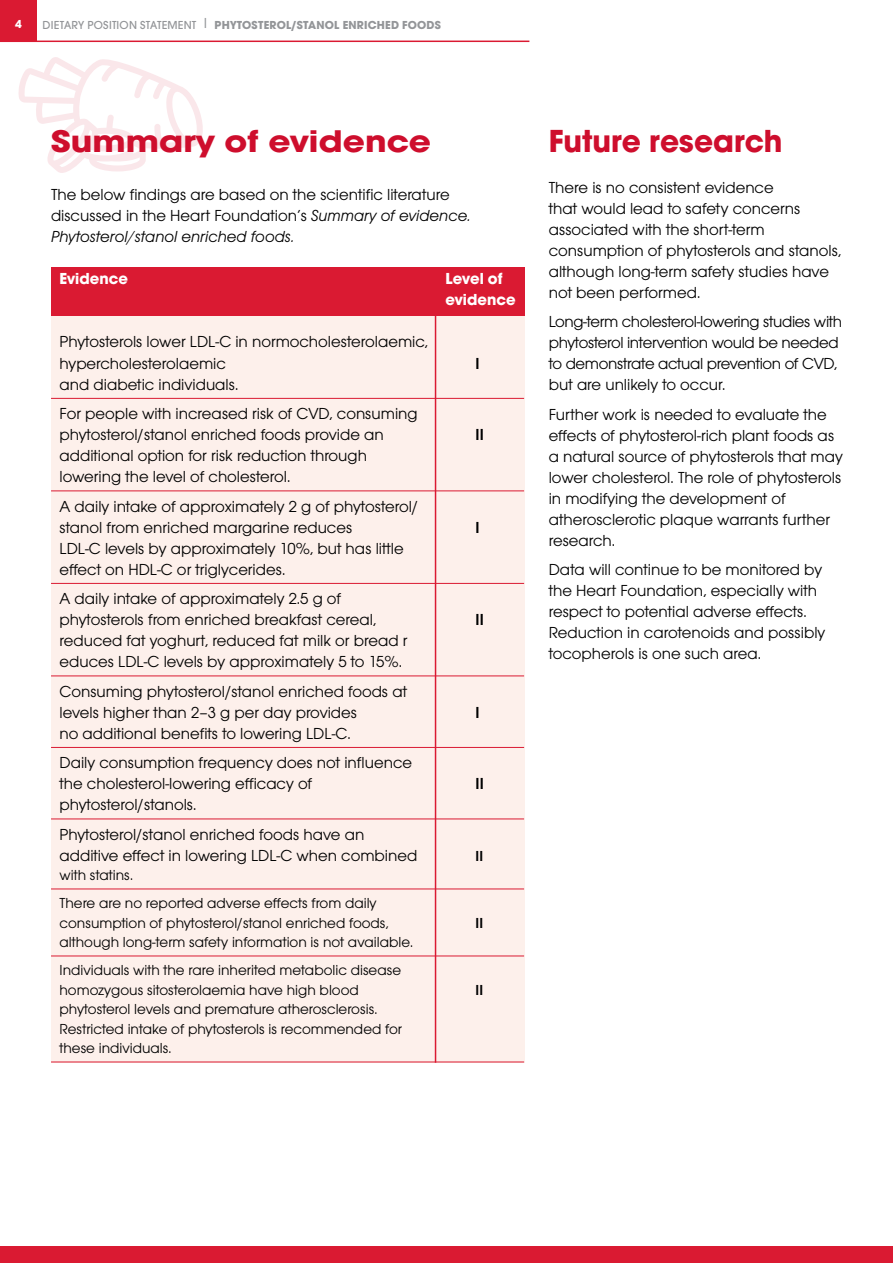
<style>
.page{position:relative;width:893px;height:1263px;background:#fff}
.page>*{position:absolute;margin:0;border:0;box-sizing:border-box;transform-origin:0 0}
.t1{font:700 33px "Avalon";color:#ce0e2d}
.t2{font:700 32.4px "Avalon";color:#ce0e2d;scale:1.18 1}
.t3{font:16.5px/21px "Avalon";color:#000}
.t4{font:16.5px/21px "Avalon";letter-spacing:-.02em;color:#000}
.t5{font:700 16.5px/21px "Avalon";color:#fff}
.t6{font:600 16.5px "Avalon";color:#000}
.t7{font:15px/28px "Avalon";color:#000}
.t8{font:600 15px "Avalon";color:#000}
.t9{font:700 12px "Avalon";letter-spacing:.015em;color:#939598}
.t10{font:700 12px "Avalon";color:#fff}
.s1{font-weight:500}
.s2{font-style:italic}
</style>
<div class="page">
<div style="left:51px;top:291px;width:473px;height:772px;background:#fdf0eb"></div>
<div style="left:51px;top:267px;width:473px;height:48px;background:#da1a32"></div>
<svg style="left:18px;top:57px;width:185px;height:116px"></svg>
<div style="left:0;top:1246px;width:893px;height:17px;background:#da1a32"></div>
<hr style="left:0;top:41px;width:529px;height:1px;background:#da1a32">
<div style="left:0;top:0;width:37px;height:41px;background:#da1a32"></div>
<hr style="left:51px;top:398px;width:473px;height:1px;background:#da1a32">
<hr style="left:51px;top:490px;width:473px;height:1px;background:#da1a32">
<hr style="left:51px;top:583px;width:473px;height:1px;background:#da1a32">
<hr style="left:51px;top:675px;width:473px;height:1px;background:#da1a32">
<hr style="left:51px;top:747px;width:473px;height:1px;background:#da1a32">
<hr style="left:51px;top:818px;width:473px;height:1px;background:#da1a32">
<hr style="left:51px;top:888px;width:473px;height:1px;background:#da1a32">
<hr style="left:51px;top:955px;width:473px;height:1px;background:#da1a32">
<hr style="left:51px;top:1061px;width:473px;height:1px;background:#da1a32">
<hr style="left:435px;top:307px;width:1px;height:756px;background:#da1a32">
<p class="t10" style="left:15px;top:17px;width:8px">4</p>
<p class="t9" style="left:43px;top:17px;width:400px"><span class="s1">DIETARY POSITION STATEMENT </span><sup>|</sup> PHYTOSTEROL/STANOL ENRICHED FOODS</p>
<h2 class="t2" style="left:51px;top:121px;width:324px">Summary of evidence</h2>
<p class="t3" style="left:51px;top:184px;width:421px">The below findings are based on the scientific literature discussed in the Heart Foundation’s <span class="s2">Summary of evidence.<br>Phytosterol/stanol enriched foods.</span></p>
<p class="t5" style="left:60px;top:268px;width:70px">Evidence</p>
<p class="t5" style="left:446px;top:268px;width:72px">Level of evidence</p>
<p class="t3" style="left:60px;top:331px;width:370px">Phytosterols lower LDL-C in normocholesterolaemic, hypercholesterolaemic</p>
<p class="t6" style="left:476px;top:353px;width:6px">I</p>
<p class="t3" style="left:60px;top:369px;width:360px;line-height:29.5px">and diabetic individuals.<br>For people with increased risk of CVD, consuming</p>
<p class="t3" style="left:60px;top:424px;width:326px">phytosterol/stanol enriched foods provide an</p>
<p class="t6" style="left:476px;top:425px;width:10px">II</p>
<p class="t3" style="left:60px;top:445px;width:309px">additional option for risk reduction through lowering the level of cholesterol.</p>
<p class="t3" style="left:60px;top:496px;width:360px">A daily intake of approximately 2 g of phytosterol/ stanol from enriched margarine reduces</p>
<p class="t6" style="left:476px;top:517px;width:6px">I</p>
<p class="t3" style="left:60px;top:538px;width:346px">LDL-C levels by approximately 10%, but has little effect on HDL-C or triglycerides.</p>
<p class="t3" style="left:60px;top:588px;width:318px">A daily intake of approximately 2.5 g of phytosterols from enriched breakfast cereal,</p>
<p class="t3" style="left:60px;top:630px;width:349px">reduced fat yoghurt, reduced fat milk or bread r educes LDL-C levels by approximately 5 to 15%.</p>
<p class="t3" style="left:60px;top:681px;width:349px">Consuming phytosterol/stanol enriched foods at levels higher than 2–3 g per day provides</p>
<p class="t6" style="left:476px;top:610px;width:10px">II</p>
<p class="t6" style="left:476px;top:702px;width:6px">I</p>
<p class="t3" style="left:60px;top:718px;width:354px;line-height:29.5px">no additional benefits to lowering LDL-C.<br>Daily consumption frequency does not influence</p>
<p class="t3" style="left:60px;top:773px;width:254px">the cholesterol-lowering efficacy of</p>
<p class="t6" style="left:476px;top:774px;width:10px">II</p>
<p class="t3" style="left:60px;top:790px;width:306px;line-height:29.5px">phytosterol/stanols.<br>Phytosterol/stanol enriched foods have an</p>
<p class="t3" style="left:60px;top:845px;width:359px">additive effect in lowering LDL-C when combined</p>
<p class="t8" style="left:476px;top:847px;width:9px">II</p>
<p class="t7" style="left:60px;top:861px;width:319px">with statins.<br>There are no reported adverse effects from daily</p>
<p class="t7" style="left:60px;top:908px;width:331px">consumption of phytosterol/stanol enriched foods,</p>
<p class="t8" style="left:476px;top:914px;width:9px">II</p>
<p class="t7" style="left:60px;top:928px;width:355px">although long-term safety information is not available.<br>Individuals with the rare inherited metabolic disease</p>
<p class="t7" style="left:60px;top:976px;width:301px">homozygous sitosterolaemia have high blood</p>
<p class="t8" style="left:476px;top:981px;width:9px">II</p>
<p class="t7" style="left:60px;top:999px;width:344px;line-height:19.5px">phytosterol levels and premature atherosclerosis.<br>Restricted intake of phytosterols is recommended for these individuals.</p>
<h1 class="t1" style="left:549px;top:121px;width:235px">Future research</h1>
<p class="t3" style="left:549px;top:177px;width:294px">There is no consistent evidence<br>that would lead to safety concerns associated with the short-term consumption of phytosterols and stanols, although long-term safety studies have not been performed.</p>
<p class="t4" style="left:549px;top:311px;width:295px">Long-term cholesterol-lowering studies with phytosterol intervention would be needed to demonstrate actual prevention of CVD, but are unlikely to occur.</p>
<p class="t3" style="left:549px;top:404px;width:296px">Further work is needed to evaluate the effects of phytosterol-rich plant foods as a natural source of phytosterols that may lower cholesterol. The role of phytosterols in modifying the development of atherosclerotic plaque warrants further research.</p>
<p class="t3" style="left:549px;top:559px;width:278px">Data will continue to be monitored by the Heart Foundation, especially with respect to potential adverse effects.<br>Reduction in carotenoids and possibly tocopherols is one such area.</p>
</div>
